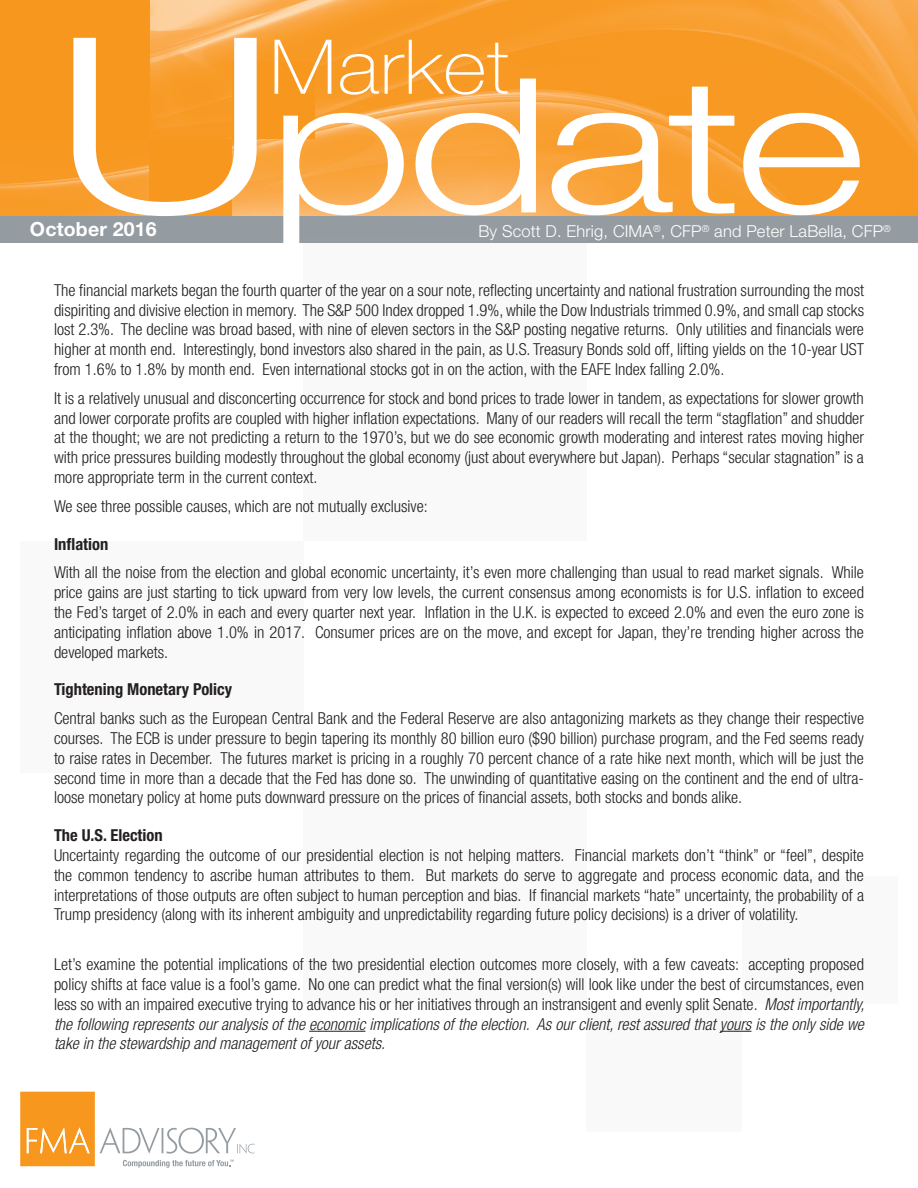
<style>
.page{position:relative;width:918px;height:1188px;background:#fff}
.page>*{position:absolute;margin:0;border:0;box-sizing:border-box;transform-origin:0 0}
.t1{font:300 187.5px "Helvetica Neue";letter-spacing:-.03em;color:#fff;scale:1.35 1}
.t2{font:100 75.6px "Helvetica Neue";letter-spacing:.01em;color:#fff;scale:1.1 1}
.t3{font:700 19.5px "Helvetica Neue";letter-spacing:.01em;color:#fff}
.t4{font:300 condensed 16.5px/19.8px "Helvetica Neue";color:#231f20;text-align:justify}
.t5{font:700 condensed 16.5px "Helvetica Neue";color:#231f20}
.t6{font:300 16.5px "Helvetica Neue";letter-spacing:.01em;color:#fff}
.t7{font:300 9.6px "Helvetica Neue";color:#fff}
.s1{font-size:244.5px}
.s2{font-style:italic}
</style>
<div class="page">
<svg style="left:20px;top:1092px;width:235px;height:76px"></svg>
<img style="left:0;top:0;width:918px;height:216px">
<div style="left:232px;top:63px;width:83px;height:76px;background:#f7971d"></div>
<div style="left:0;top:0;width:150px;height:139px;background:#f7971d"></div>
<div style="left:150px;top:139px;width:82px;height:77px;background:#f7971d"></div>
<div style="left:0;top:216px;width:918px;height:27px;background:#959ca1"></div>
<div style="left:20px;top:541px;width:283px;height:231px;background:#f9f9fa"></div>
<div style="left:303px;top:238px;width:283px;height:303px;background:#f9f9fa"></div>
<div style="left:742px;top:877px;width:156px;height:127px;background:#f9f9fa"></div>
<div style="left:303px;top:772px;width:283px;height:232px;background:#f9f9fa"></div>
<div style="left:586px;top:1004px;width:156px;height:127px;background:#f9f9fa"></div>
<hr style="left:309px;top:1031px;width:56px;height:1px;background:#231f20">
<hr style="left:720px;top:1031px;width:31px;height:1px;background:#231f20">
<h1 class="t1" style="left:52px;top:31px;width:605px"><span class="s1">U</span>pdate</h1>
<h2 class="t2" style="left:269px;top:24px;width:219px">Market</h2>
<p class="t3" style="left:30px;top:217px;width:128px">October 2016</p>
<p class="t7" style="left:883px;top:222px;width:9px">®</p>
<p class="t6" style="left:478px;top:221px;width:406px">By Scott D. Ehrig, CIMA<sup>®</sup>, CFP<sup>®</sup> and Peter LaBella, CFP</p>
<p class="t4" style="left:54px;top:280px;width:812px">The financial markets began the fourth quarter of the year on a sour note, reflecting uncertainty and national frustration surrounding the most dispiriting and divisive election in memory. The S&amp;P 500 Index dropped 1.9%, while the Dow Industrials trimmed 0.9%, and small cap stocks lost 2.3%. The decline was broad based, with nine of eleven sectors in the S&amp;P posting negative returns. Only utilities and financials were higher at month end. Interestingly, bond investors also shared in the pain, as U.S. Treasury Bonds sold off, lifting yields on the 10-year UST from 1.6% to 1.8% by month end. Even international stocks got in on the action, with the EAFE Index falling 2.0%.</p>
<p class="t4" style="left:54px;top:388px;width:812px">It is a relatively unusual and disconcerting occurrence for stock and bond prices to trade lower in tandem, as expectations for slower growth and lower corporate profits are coupled with higher inflation expectations. Many of our readers will recall the term “stagflation” and shudder at the thought; we are not predicting a return to the 1970’s, but we do see economic growth moderating and interest rates moving higher with price pressures building modestly throughout the global economy (just about everywhere but Japan). Perhaps “secular stagnation” is a more appropriate term in the current context.</p>
<p class="t4" style="left:54px;top:496px;width:375px">We see three possible causes, which are not mutually exclusive:</p>
<p class="t5" style="left:54px;top:534px;width:56px">Inflation</p>
<p class="t4" style="left:54px;top:563px;width:812px">With all the noise from the election and global economic uncertainty, it’s even more challenging than usual to read market signals. While price gains are just starting to tick upward from very low levels, the current consensus among economists is for U.S. inflation to exceed the Fed’s target of 2.0% in each and every quarter next year. Inflation in the U.K. is expected to exceed 2.0% and even the euro zone is anticipating inflation above 1.0% in 2017. Consumer prices are on the move, and except for Japan, they’re trending higher across the developed markets.</p>
<p class="t5" style="left:54px;top:680px;width:180px">Tightening Monetary Policy</p>
<p class="t4" style="left:54px;top:708px;width:812px">Central banks such as the European Central Bank and the Federal Reserve are also antagonizing markets as they change their respective courses. The ECB is under pressure to begin tapering its monthly 80 billion euro ($90 billion) purchase program, and the Fed seems ready to raise rates in December. The futures market is pricing in a roughly 70 percent chance of a rate hike next month, which will be just the second time in more than a decade that the Fed has done so. The unwinding of quantitative easing on the continent and the end of ultra&shy;loose monetary policy at home puts downward pressure on the prices of financial assets, both stocks and bonds alike.</p>
<p class="t5" style="left:54px;top:825px;width:110px">The U.S. Election</p>
<p class="t4" style="left:54px;top:845px;width:812px">Uncertainty regarding the outcome of our presidential election is not helping matters. Financial markets don’t “think” or “feel”, despite the common tendency to ascribe human attributes to them. But markets do serve to aggregate and process economic data, and the interpretations of those outputs are often subject to human perception and bias. If financial markets “hate” uncertainty, the probability of a Trump presidency (along with its inherent ambiguity and unpredictability regarding future policy decisions) is a driver of volatility.</p>
<p class="t4" style="left:54px;top:954px;width:812px">Let’s examine the potential implications of the two presidential election outcomes more closely, with a few caveats: accepting proposed policy shifts at face value is a fool’s game. No one can predict what the final version(s) will look like under the best of circumstances, even less so with an impaired executive trying to advance his or her initiatives through an instransigent and evenly split Senate. <span class="s2">Most importantly, the following represents our analysis of the economic implications of the election. As our client, rest assured that yours is the only side we take in the stewardship and management of your assets.</span></p>
</div>
